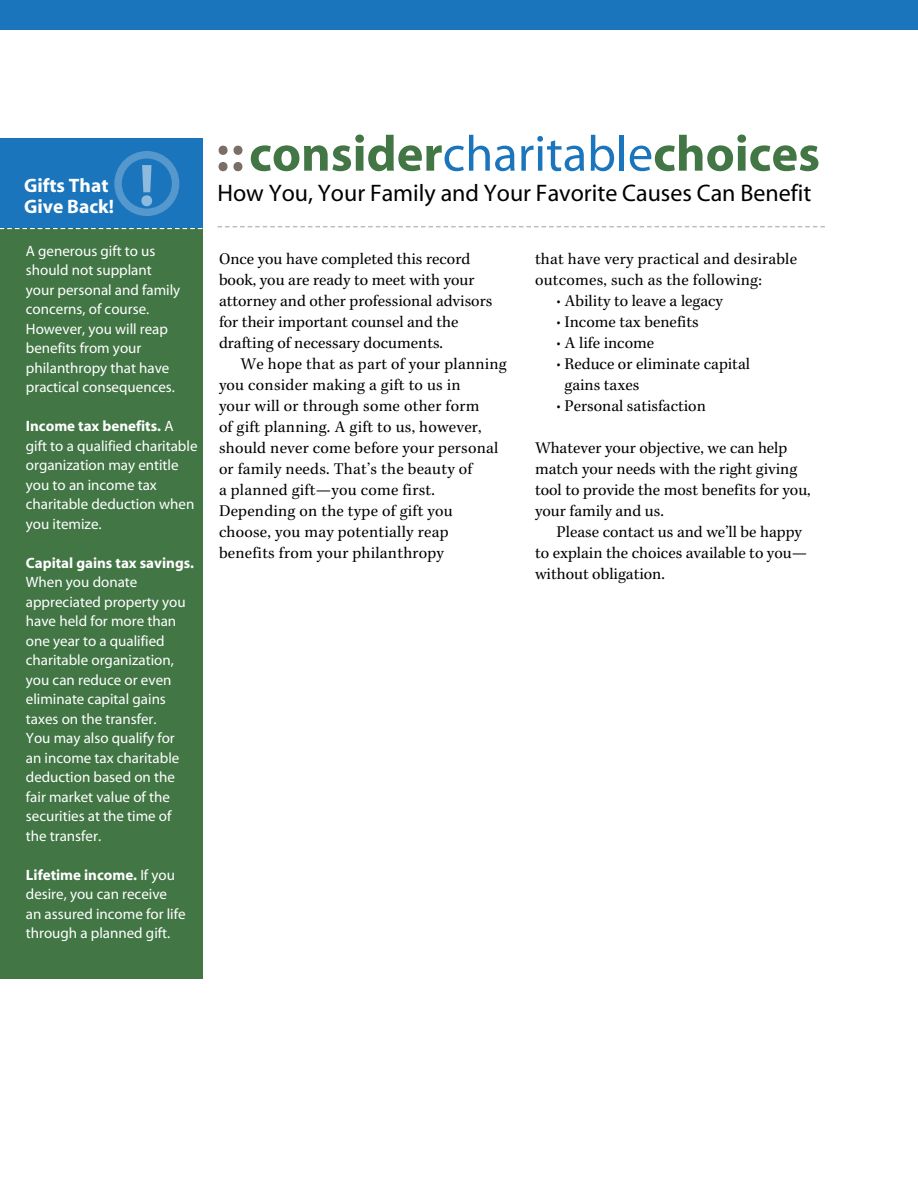
<style>
.page{position:relative;width:918px;height:1188px;background:#fff}
.page>*{position:absolute;margin:0;border:0;box-sizing:border-box;transform-origin:0 0}
.t1{font:700 60.15px "Myriad";color:#8dbadd}
.t2{font:700 50.55px "Myriad";color:#427645}
.t3{font:24px "Myriad";color:#000}
.t4{font:700 19.5px/21px "Myriad";color:#fff}
.t5{font:16.5px/21px "Kepler";color:#000}
.t6{font:15px/19.5px "Myriad";color:#fff}
.s1{font-weight:700}
.s2{color:#7a6e66}
.s3{font-weight:400;color:#1b75bc}
</style>
<div class="page">
<div style="left:0;top:226px;width:202px;height:752px;background:#427645"></div>
<svg style="left:0;top:228px;width:203px;height:1px"></svg>
<svg style="left:218px;top:226px;width:607px;height:1px"></svg>
<div style="left:0;top:0;width:918px;height:30px;background:#1b75bc"></div>
<div style="left:0;top:138px;width:202px;height:90px;background:#1b75bc"></div>
<div style="left:114px;top:151px;width:65px;height:65px;border:8px solid #5498cd;border-radius:50%"></div>
<h1 class="t1" style="left:139px;top:154px;width:18px">!</h1>
<h3 class="t4" style="left:24px;top:175px;width:91px">Gifts That<br>Give Back!</h3>
<p class="t6" style="left:26px;top:242px;width:156px">A generous gift to us should not supplant your personal and family concerns, of course.<br>However, you will reap benefits from your philanthropy that have practical consequences.</p>
<p class="t6" style="left:26px;top:417px;width:173px"><span class="s1">Income tax benefits.</span> A gift to a qualified charitable organization may entitle you to an income tax charitable deduction when you itemize.</p>
<p class="t6" style="left:26px;top:554px;width:170px"><span class="s1">Capital gains tax savings.<br></span>When you donate appreciated property you have held for more than one year to a qualified charitable organization, you can reduce or even eliminate capital gains taxes on the transfer.<br>You may also qualify for<br>an income tax charitable deduction based on the fair market value of the securities at the time of the transfer.</p>
<p class="t6" style="left:26px;top:866px;width:161px"><span class="s1">Lifetime income.</span> If you desire, you can receive an assured income for life through a planned gift.</p>
<h2 class="t2" style="left:216px;top:128px;width:606px"><span class="s2">::</span> consider<span class="s3">charitable</span>choices</h2>
<h3 class="t3" style="left:218px;top:181px;width:595px">How You, Your Family and Your Favorite Causes Can Benefit</h3>
<p class="t5" style="left:219px;top:248px;width:275px">Once you have completed this record book, you are ready to meet with your attorney and other professional advisors for their important counsel and the drafting of necessary documents.</p>
<p class="t5" style="left:219px;top:353px;width:289px;text-indent:22px">We hope that as part of your planning you consider making a gift to us in<br>your will or through some other form<br>of gift planning. A gift to us, however, should never come before your personal or family needs. That’s the beauty of<br>a planned gift—you come first.<br>Depending on the type of gift you choose, you may potentially reap benefits from your philanthropy</p>
<p class="t5" style="left:535px;top:249px;width:264px">that have very practical and desirable outcomes, such as the following:</p>
<p class="t5" style="left:557px;top:291px;width:168px">• Ability to leave a legacy</p>
<p class="t5" style="left:557px;top:312px;width:144px">• Income tax benefits</p>
<p class="t5" style="left:557px;top:333px;width:99px">• A life income</p>
<p class="t5" style="left:565px;top:354px;width:187px;text-indent:-8px">• Reduce or eliminate capital gains taxes</p>
<p class="t5" style="left:557px;top:396px;width:151px">• Personal satisfaction</p>
<p class="t5" style="left:535px;top:438px;width:277px">Whatever your objective, we can help match your needs with the right giving tool to provide the most benefits for you, your family and us.</p>
<p class="t5" style="left:535px;top:522px;width:274px;text-indent:22px">Please contact us and we’ll be happy to explain the choices available to you— without obligation.</p>
</div>
